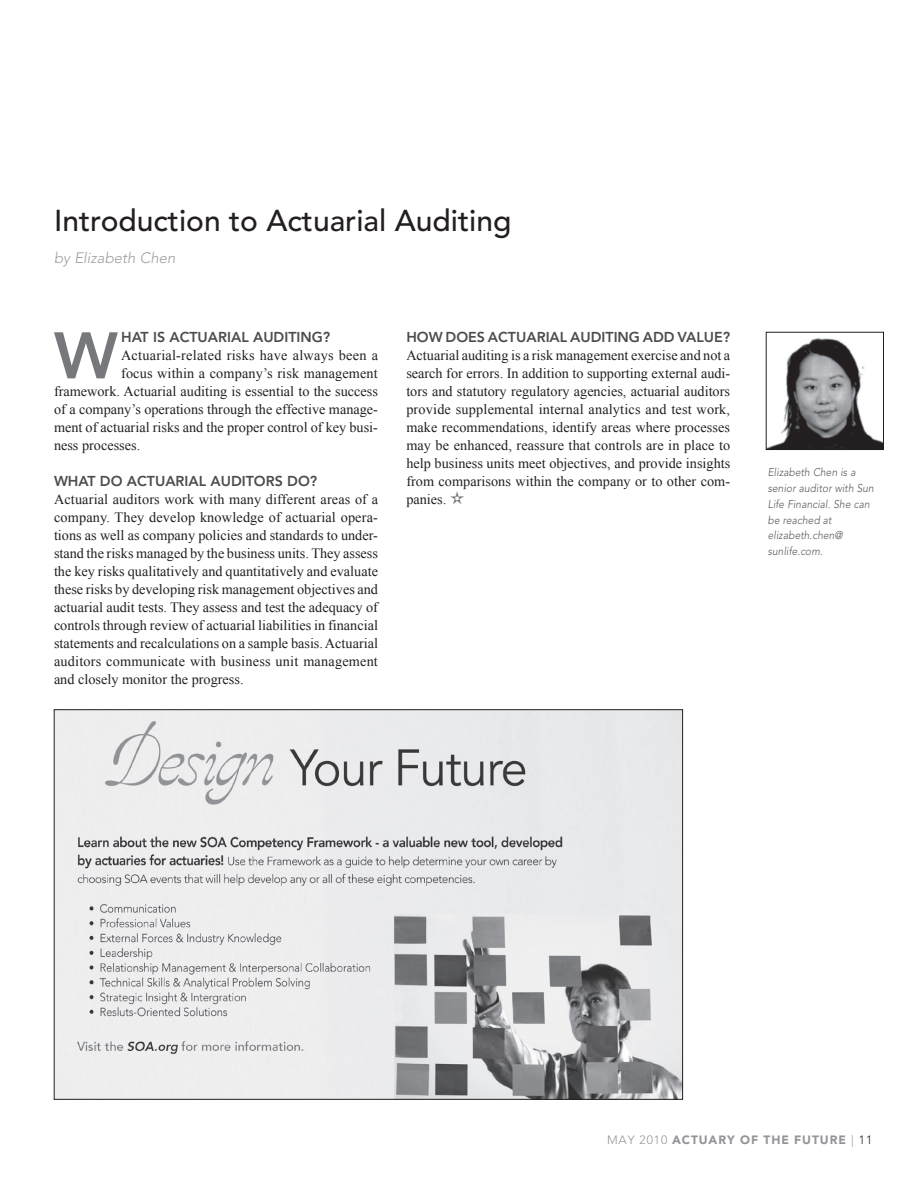
<style>
.page{position:relative;width:918px;height:1188px;background:#fff}
.page>*{position:absolute;margin:0;border:0;box-sizing:border-box;transform-origin:0 0}
.Subhead{font:800 65.1px "Avenir";color:#76787b}
.Headline{font:500 30px "Avenir";color:#231f20}
.By_line{font:italic 300 15px "Avenir";color:#9d9fa2}
.Body{font:14.25px/18px "Times New Roman";color:#231f20;text-align:justify}
.Subhead-2{font:800 14.25px "Avenir";color:#4b4c4d}
.t1{font:900 12px "Avenir";letter-spacing:.075em;color:#939598}
.Author_Caption{font:italic 300 11.25px/15.8px "Avenir";letter-spacing:.01em;color:#57585a;scale:.9 1}
.s1{font-weight:300}
.s2{font-weight:300;color:#231f20}
</style>
<div class="page">
<img style="left:768px;top:338px;width:114px;height:110px">
<div style="left:766px;top:332px;width:118px;height:118px;border:1px solid #231f20"></div>
<img style="left:56px;top:711px;width:625px;height:387px">
<p class="Headline" style="left:54px;top:203px;width:459px">Introduction to Actuarial Auditing</p>
<p class="By_line" style="left:54px;top:249px;width:123px">by Elizabeth Chen</p>
<p class="Subhead" style="left:54px;top:317px;width:65px">W</p>
<p class="Subhead-2" style="left:121px;top:329px;width:211px">HAT IS ACTUARIAL AUDITING?</p>
<p class="Body" style="left:121px;top:346px;width:258px">Actuarial-related risks have always been a</p>
<p class="Body" style="left:121px;top:364px;width:258px">focus within a company’s risk management</p>
<p class="Body" style="left:54px;top:382px;width:325px">framework. Actuarial auditing is essential to the success</p>
<p class="Body" style="left:54px;top:400px;width:325px">of a company’s operations through the effective manage-</p>
<p class="Body" style="left:54px;top:418px;width:325px">ment of actuarial risks and the proper control of key busi-</p>
<p class="Body" style="left:54px;top:436px;width:88px">ness processes.</p>
<p class="Subhead-2" style="left:54px;top:473px;width:265px">WHAT DO ACTUARIAL AUDITORS DO?</p>
<p class="Body" style="left:54px;top:490px;width:326px">Actuarial auditors work with many different areas of a company. They develop knowledge of actuarial opera&shy;tions as well as company policies and standards to under&shy;stand the risks managed by the business units. They assess the key risks qualitatively and quantitatively and evaluate these risks by developing risk management objectives and actuarial audit tests. They assess and test the adequacy of controls through review of actuarial liabilities in financial statements and recalculations on a sample basis. Actuarial auditors communicate with business unit management and closely monitor the progress.</p>
<p class="Subhead-2" style="left:406px;top:329px;width:326px">HOW DOES ACTUARIAL AUDITING ADD VALUE?</p>
<p class="Body" style="left:406px;top:346px;width:325px">Actuarial auditing is a risk management exercise and not a search for errors. In addition to supporting external audi&shy;tors and statutory regulatory agencies, actuarial auditors provide supplemental internal analytics and test work, make recommendations, identify areas where processes may be enhanced, reassure that controls are in place to help business units meet objectives, and provide insights from comparisons within the company or to other com&shy;panies.</p>
<p class="Author_Caption" style="left:768px;top:465px;width:119px">Elizabeth Chen is a senior auditor with Sun<br>Life Financial. She can be reached at elizabeth.chen@ sunlife.com.</p>
<p class="t1" style="left:607px;top:1132px;width:267px"><span class="s1">MAY 2010</span> ACTUARY OF THE FUTURE <span class="s1">|</span> <span class="s2">11</span></p>
</div>
